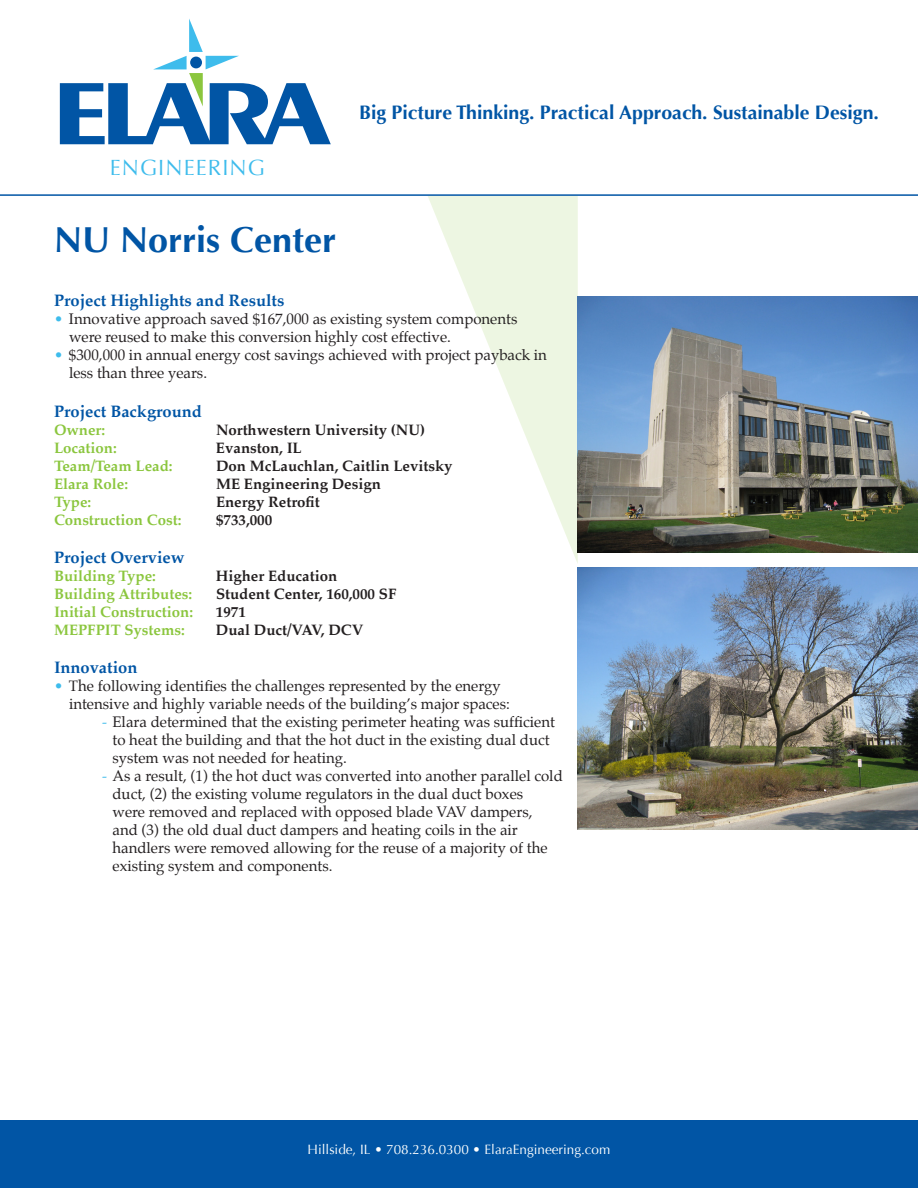
<style>
.page{position:relative;width:918px;height:1188px;background:#fff}
.page>*{position:absolute;margin:0;border:0;box-sizing:border-box;transform-origin:0 0}
.t1{font:700 36px "Optima";color:#0155a5}
.t2{font:22.05px "Optima";letter-spacing:.05em;color:#3ebcec}
.t3{font:700 19.5px "Optima";color:#0155a5}
.t4{font:700 16.5px "Palatino";color:#0155a5}
.t5{font:15px/18px "Palatino";color:#231f20}
.t6{font:700 15px "Palatino";color:#231f20}
.t7{font:700 15px "Palatino";color:#8bc63e}
.t8{font:13.5px "Optima";color:#fff}
.s1{color:#3ebcec}
</style>
<div class="page">
<svg style="left:428px;top:196px;width:150px;height:367px;fill:#f1f8e8"></svg>
<svg style="left:60px;top:19px;width:271px;height:125px"></svg>
<div style="left:0;top:1120px;width:918px;height:68px;background:#0155a5"></div>
<hr style="left:0;top:194px;width:918px;height:2px;background:#0155a5">
<img style="left:578px;top:297px;width:340px;height:255px">
<img style="left:578px;top:568px;width:340px;height:261px">
<p class="t2" style="left:110px;top:154px;width:157px">ENGINEERING</p>
<p class="t1" style="left:54px;top:219px;width:284px">NU Norris Center</p>
<p class="t3" style="left:359px;top:101px;width:521px">Big Picture Thinking. Practical Approach. Sustainable Design.</p>
<p class="t4" style="left:54px;top:286px;width:232px">Project Highlights and Results</p>
<p class="t5" style="left:69px;top:309px;width:450px;text-indent:-15px"><span class="s1">•</span> Innovative approach saved $167,000 as existing system components were reused to make this conversion highly cost effective.</p>
<p class="t5" style="left:69px;top:345px;width:480px;text-indent:-15px"><span class="s1">•</span> $300,000 in annual energy cost savings achieved with project payback in less than three years.</p>
<p class="t4" style="left:54px;top:397px;width:150px">Project Background</p>
<p class="t7" style="left:54px;top:417px;width:53px">Owner:</p>
<p class="t6" style="left:216px;top:417px;width:211px">Northwestern University (NU)</p>
<p class="t7" style="left:54px;top:435px;width:64px">Location:</p>
<p class="t6" style="left:216px;top:435px;width:87px">Evanston, IL</p>
<p class="t7" style="left:54px;top:453px;width:120px">Team/Team Lead:</p>
<p class="t6" style="left:216px;top:453px;width:238px">Don McLauchlan, Caitlin Levitsky</p>
<p class="t7" style="left:54px;top:471px;width:76px">Elara Role:</p>
<p class="t6" style="left:216px;top:471px;width:166px">ME Engineering Design</p>
<p class="t7" style="left:54px;top:489px;width:39px">Type:</p>
<p class="t6" style="left:216px;top:489px;width:105px">Energy Retrofit</p>
<p class="t7" style="left:54px;top:507px;width:129px">Construction Cost:</p>
<p class="t6" style="left:216px;top:507px;width:58px">$733,000</p>
<p class="t4" style="left:54px;top:543px;width:132px">Project Overview</p>
<p class="t7" style="left:54px;top:563px;width:103px">Building Type:</p>
<p class="t6" style="left:216px;top:563px;width:123px">Higher Education</p>
<p class="t7" style="left:54px;top:581px;width:140px">Building Attributes:</p>
<p class="t6" style="left:216px;top:581px;width:182px">Student Center, 160,000 SF</p>
<p class="t7" style="left:54px;top:599px;width:141px">Initial Construction:</p>
<p class="t6" style="left:216px;top:599px;width:31px">1971</p>
<p class="t7" style="left:54px;top:617px;width:132px">MEPFPIT Systems:</p>
<p class="t6" style="left:216px;top:617px;width:149px">Dual Duct/VAV, DCV</p>
<p class="t4" style="left:54px;top:653px;width:85px">Innovation</p>
<p class="t5" style="left:69px;top:677px;width:442px;text-indent:-15px"><span class="s1">•</span> The following identifies the challenges represented by the energy intensive and highly variable needs of the building’s major spaces:</p>
<p class="t5" style="left:112px;top:713px;width:444px;text-indent:-10px"><span class="s1">-</span> Elara determined that the existing perimeter heating was sufficient to heat the building and that the hot duct in the existing dual duct system was not needed for heating.</p>
<p class="t5" style="left:112px;top:767px;width:452px;text-indent:-10px"><span class="s1">-</span> As a result, (1) the hot duct was converted into another parallel cold duct, (2) the existing volume regulators in the dual duct boxes<br>were removed and replaced with opposed blade VAV dampers,<br>and (3) the old dual duct dampers and heating coils in the air handlers were removed allowing for the reuse of a majority of the existing system and components.</p>
<p class="t8" style="left:308px;top:1142px;width:304px">Hillside, IL • 708.236.0300 • ElaraEngineering.com</p>
</div>
